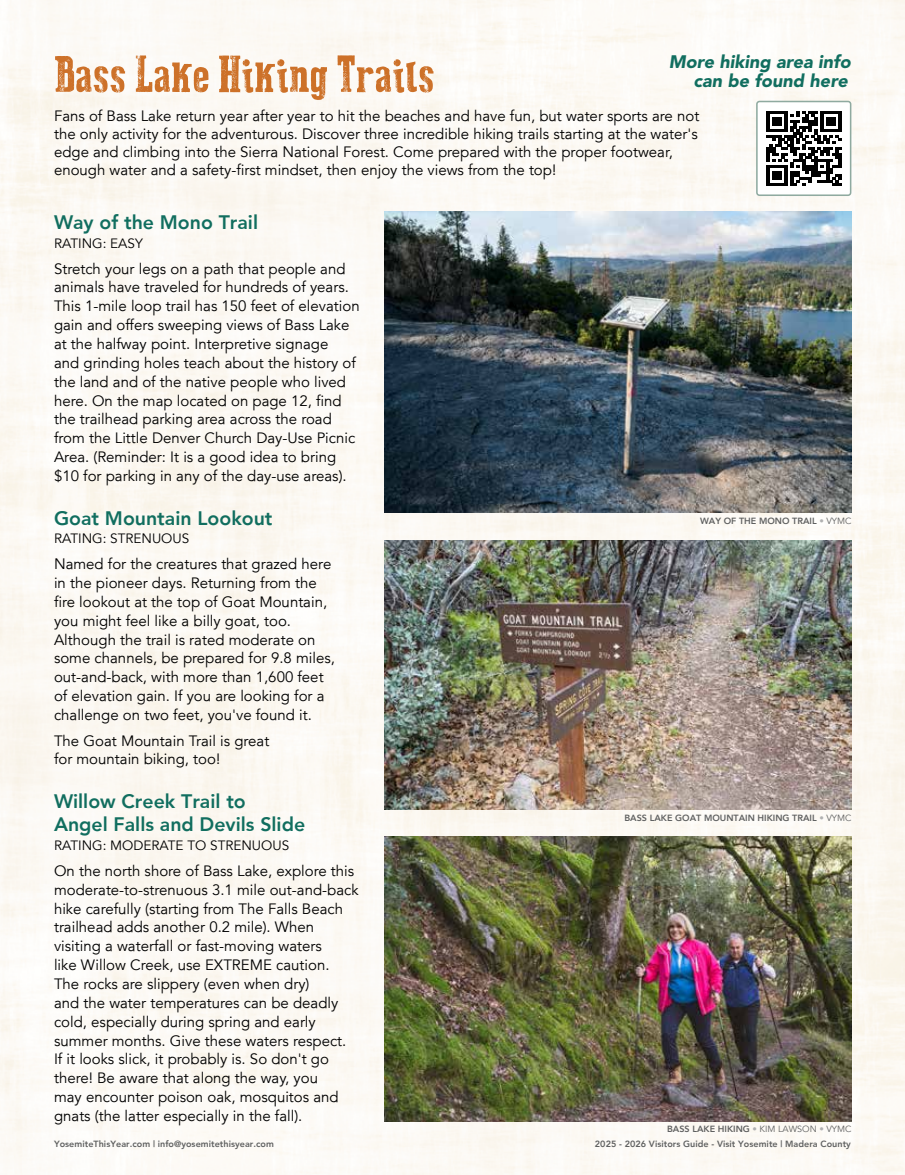
<style>
.page{position:relative;width:905px;height:1175px;background:#fff}
.page>*{position:absolute;margin:0;border:0;box-sizing:border-box;transform-origin:0 0}
.t1{font:51px "Dust West";color:#cd7129}
.t2{font:800 19.5px/23.4px "Avenir";color:#116e5f}
.t3{font:italic 900 18px/19.5px "Avenir LT Std";color:#116e5f;text-align:right}
.t4{font:15px/18.9px "Avenir";color:#000}
.t5{font:13.5px "Avenir";color:#000}
.t6{font:800 9px "Avenir";letter-spacing:.005em;color:#5f6060}
.s1{font-weight:400;color:#b0b1b1}
.s2{font-weight:400}
</style>
<div class="page">
<div style="left:0;top:0;width:904px;height:1174px;background:#fcf9f4"></div>
<img style="left:384px;top:836px;width:467px;height:285px">
<img style="left:384px;top:540px;width:467px;height:269px">
<img style="left:384px;top:211px;width:467px;height:302px">
<svg style="left:756px;top:101px;width:92px;height:92px"></svg>
<hr style="left:766px;top:183px;width:21px;height:3px;background:#000">
<div style="left:772px;top:171px;width:9px;height:9px;background:#000"></div>
<div style="left:756px;top:101px;width:95px;height:95px;border:2px solid #8faaa0;border-radius:3px"></div>
<h1 class="t1" style="left:54px;top:47px;width:382px">Bass Lake Hiking Trails</h1>
<p class="t3" style="left:669px;top:52px;width:183px">More hiking area info can be found here</p>
<p class="t4" style="left:54px;top:107px;width:647px;line-height:18px">Fans of Bass Lake return year after year to hit the beaches and have fun, but water sports are not the only activity for the adventurous. Discover three incredible hiking trails starting at the water's edge and climbing into the Sierra National Forest. Come prepared with the proper footwear, enough water and a safety-first mindset, then enjoy the views from the top!</p>
<h2 class="t2" style="left:54px;top:211px;width:205px">Way of the Mono Trail</h2>
<p class="t5" style="left:54px;top:235px;width:90px">RATING: EASY</p>
<p class="t4" style="left:54px;top:259px;width:307px">Stretch your legs on a path that people and animals have traveled for hundreds of years.<br>This 1-mile loop trail has 150 feet of elevation gain and offers sweeping views of Bass Lake at the halfway point. Interpretive signage<br>and grinding holes teach about the history of the land and of the native people who lived here. On the map located on page 12, find the trailhead parking area across the road from the Little Denver Church Day-Use Picnic Area. (Reminder: It is a good idea to bring $10 for parking in any of the day-use areas).</p>
<h2 class="t2" style="left:54px;top:506px;width:220px">Goat Mountain Lookout</h2>
<p class="t5" style="left:54px;top:531px;width:137px">RATING: STRENUOUS</p>
<p class="t4" style="left:54px;top:555px;width:282px">Named for the creatures that grazed here in the pioneer days. Returning from the fire lookout at the top of Goat Mountain, you might feel like a billy goat, too.<br>Although the trail is rated moderate on some channels, be prepared for 9.8 miles, out-and-back, with more than 1,600 feet of elevation gain. If you are looking for a challenge on two feet, you've found it.</p>
<p class="t4" style="left:54px;top:731px;width:217px">The Goat Mountain Trail is great for mountain biking, too!</p>
<h2 class="t2" style="left:54px;top:789px;width:253px">Willow Creek Trail to<br>Angel Falls and Devils Slide</h2>
<p class="t5" style="left:54px;top:837px;width:237px">RATING: MODERATE TO STRENUOUS</p>
<p class="t4" style="left:54px;top:861px;width:306px">On the north shore of Bass Lake, explore this moderate-to-strenuous 3.1 mile out-and-back hike carefully (starting from The Falls Beach trailhead adds another 0.2 mile). When visiting a waterfall or fast-moving waters<br>like Willow Creek, use EXTREME caution.<br>The rocks are slippery (even when dry)<br>and the water temperatures can be deadly cold, especially during spring and early summer months. Give these waters respect.<br>If it looks slick, it probably is. So don't go there! Be aware that along the way, you<br>may encounter poison oak, mosquitos and gnats (the latter especially in the fall).</p>
<p class="t6" style="left:700px;top:516px;width:153px">WAY OF THE MONO TRAIL <span class="s1">•</span> <span class="s2">VYMC</span></p>
<p class="t6" style="left:624px;top:812px;width:228px">BASS LAKE GOAT MOUNTAIN HIKING TRAIL <span class="s1">•</span> <span class="s2">VYMC</span></p>
<p class="t6" style="left:667px;top:1123px;width:186px">BASS LAKE HIKING <span class="s1">•</span> <span class="s2">KIM LAWSON</span> <span class="s1">•</span> <span class="s2">VYMC</span></p>
<p class="t6" style="left:54px;top:1138px;width:221px">YosemiteThisYear.com | info@yosemitethisyear.com</p>
<p class="t6" style="left:595px;top:1138px;width:257px">2025 - 2026 Visitors Guide - Visit Yosemite | Madera County</p>
</div>
